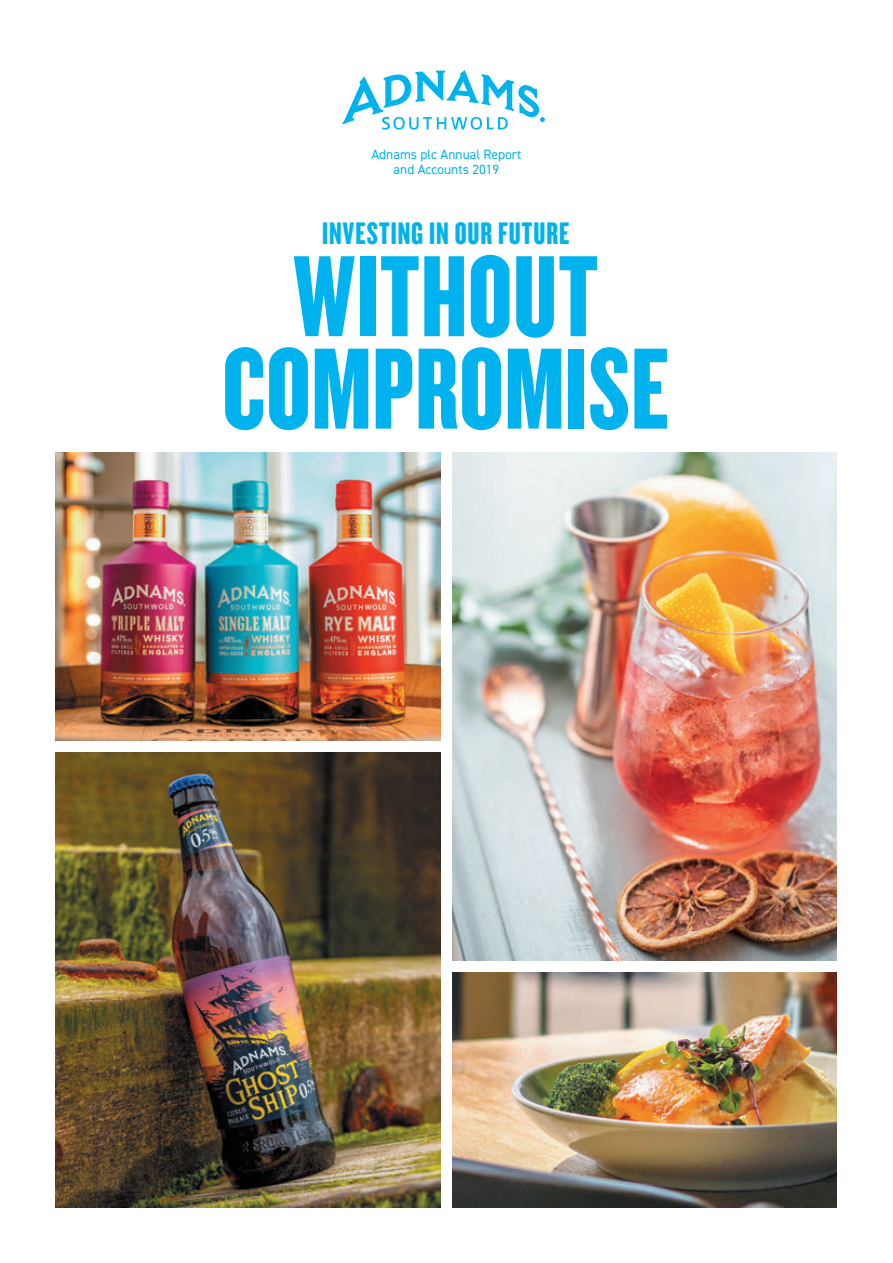
<style>
.page{position:relative;width:893px;height:1263px;background:#fff}
.page>*{position:absolute;margin:0;border:0;box-sizing:border-box;transform-origin:0 0}
.t1{font:120px/92.4px "Knockout HTF68 Full Featherwt";letter-spacing:.005em;color:#00b3ef;text-align:center}
.t2{font:32.4px "Knockout HTF68 Full Featherwt";letter-spacing:.035em;color:#00b3ef}
.t3{font:13.5px/15px "DIN2014";color:#00b3ef;text-align:center}
</style>
<div class="page">
<img style="left:453px;top:972px;width:383px;height:236px">
<img style="left:55px;top:453px;width:385px;height:288px">
<img style="left:453px;top:453px;width:383px;height:507px">
<img style="left:55px;top:753px;width:385px;height:455px">
<svg style="left:343px;top:70px;width:202px;height:60px"></svg>
<p class="t3" style="left:371px;top:147px;width:151px">Adnams plc Annual Report and Accounts 2019</p>
<h2 class="t2" style="left:322px;top:216px;width:249px">INVESTING IN OUR FUTURE</h2>
<h1 class="t1" style="left:222px;top:252px;width:448px">WITHOUT<br>COMPROMISE</h1>
</div>
